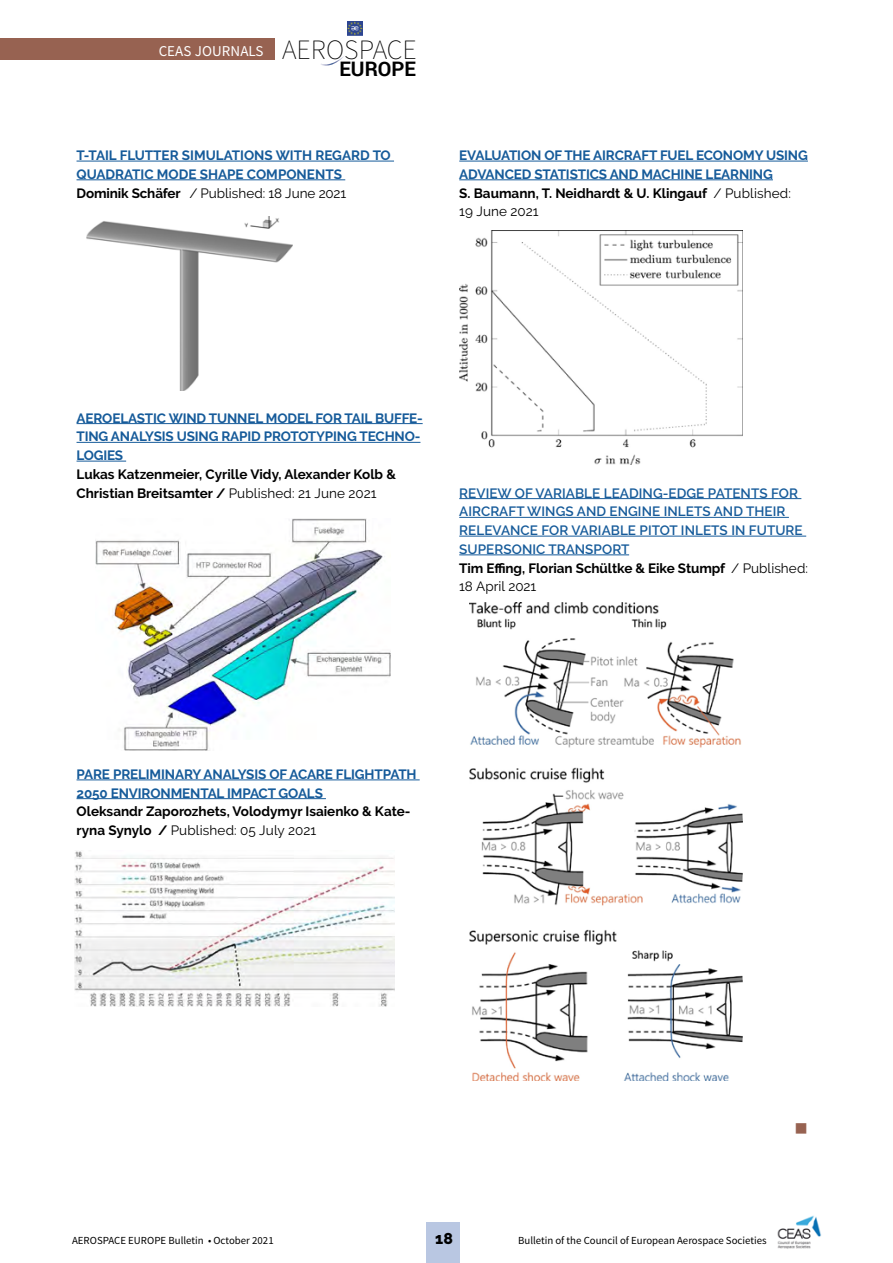
<style>
.page{position:relative;width:893px;height:1263px;background:#fff}
.page>*{position:absolute;margin:0;border:0;box-sizing:border-box;transform-origin:0 0}
.t1{font:700 19.95px "Roboto";color:#000}
.t2{font:18px "Wingdings";color:#976251}
.t3{font:800 15.75px "Raleway";color:#000}
.t4{font:15px "Source Sans Pro";letter-spacing:.005em;color:#fff}
.t5{font:700 13.5px/18.8px "Raleway";letter-spacing:-.01em;color:#165b9a}
.t6{font:600 13.5px/18.8px "Raleway";letter-spacing:.005em;color:#165b9a}
.t7{font:700 13.5px/18.8px "Raleway";color:#000}
.t8{font:10.8px "Source Sans Pro";color:#000}
.s1{font-weight:200;font-size:27.9px;color:#000}
.s2{color:#000}
.s3{font-weight:400;color:#000}
.s4{font-weight:400}
.s5{font-weight:700;color:#000}
</style>
<div class="page">
<div style="left:426px;top:1222px;width:34px;height:41px;background:#b9c7e2"></div>
<div style="left:0;top:38px;width:274px;height:22px;background:#976251"></div>
<svg style="left:321px;top:56px;width:23px;height:10px"></svg>
<img style="left:347px;top:21px;width:16px;height:14px">
<img style="left:777px;top:1215px;width:44px;height:34px">
<hr style="left:77px;top:161px;width:317px;height:1px;background:#165b9a">
<hr style="left:77px;top:179px;width:268px;height:1px;background:#165b9a">
<hr style="left:77px;top:423px;width:346px;height:1px;background:#165b9a">
<hr style="left:77px;top:442px;width:343px;height:1px;background:#165b9a">
<hr style="left:77px;top:461px;width:49px;height:1px;background:#165b9a">
<hr style="left:77px;top:779px;width:343px;height:1px;background:#165b9a">
<hr style="left:77px;top:798px;width:249px;height:1px;background:#165b9a">
<hr style="left:459px;top:161px;width:349px;height:1px;background:#165b9a">
<hr style="left:459px;top:179px;width:314px;height:1px;background:#165b9a">
<hr style="left:459px;top:498px;width:342px;height:1px;background:#165b9a">
<hr style="left:459px;top:517px;width:330px;height:1px;background:#165b9a">
<hr style="left:459px;top:536px;width:347px;height:1px;background:#165b9a">
<hr style="left:459px;top:554px;width:170px;height:1px;background:#165b9a">
<img style="left:86px;top:216px;width:206px;height:174px">
<img style="left:96px;top:518px;width:294px;height:233px">
<img style="left:74px;top:851px;width:321px;height:155px">
<img style="left:459px;top:230px;width:283px;height:235px">
<img style="left:469px;top:602px;width:273px;height:478px">
<p class="t4" style="left:159px;top:42px;width:260px">CEAS JOURNALS <span class="s1">AEROSPACE</span></p>
<h1 class="t1" style="left:339px;top:55px;width:78px">EUROPE</h1>
<p class="t5" style="left:77px;top:146px;width:316px">T-TAIL FLUTTER SIMULATIONS WITH REGARD TO<br>QUADRATIC MODE SHAPE COMPONENTS<br><span class="s2">Dominik Schäfer</span> <span class="s3">/ Published: 18 June 2021</span></p>
<p class="t5" style="left:459px;top:146px;width:350px">EVALUATION OF THE AIRCRAFT FUEL ECONOMY USING ADVANCED STATISTICS AND MACHINE LEARNING<br><span class="s2">S. Baumann, T. Neidhardt &amp; U. Klingauf</span> <span class="s3">/ Published:<br>19 June 2021</span></p>
<p class="t5" style="left:77px;top:408px;width:348px">AEROELASTIC WIND TUNNEL MODEL FOR TAIL BUFFE-<br>TING ANALYSIS USING RAPID PROTOTYPING TECHNO-<br>LOGIES</p>
<p class="t7" style="left:77px;top:465px;width:321px">Lukas Katzenmeier, Cyrille Vidy, Alexander Kolb &amp;<br>Christian Breitsamter / <span class="s4">Published: 21 June 2021</span></p>
<p class="t6" style="left:459px;top:483px;width:350px">REVIEW OF VARIABLE LEADING-EDGE PATENTS FOR AIRCRAFT WINGS AND ENGINE INLETS AND THEIR RELEVANCE FOR VARIABLE PITOT INLETS IN FUTURE SUPERSONIC TRANSPORT<br><span class="s5">Tim Effing, Florian Schültke &amp; Eike Stumpf</span> <span class="s3">/ Published:<br>18 April 2021</span></p>
<p class="t5" style="left:77px;top:765px;width:342px">PARE PRELIMINARY ANALYSIS OF ACARE FLIGHTPATH<br>2050 ENVIRONMENTAL IMPACT GOALS</p>
<p class="t7" style="left:77px;top:802px;width:335px">Oleksandr Zaporozhets, Volodymyr Isaienko &amp; Kate&shy;ryna Synylo / <span class="s4">Published: 05 July 2021</span></p>
<h2 class="t2" style="left:794px;top:1119px;width:15px">■</h2>
<p class="t8" style="left:72px;top:1233px;width:203px">AEROSPACE EUROPE Bulletin • October 2021</p>
<p class="t3" style="left:435px;top:1229px;width:19px">18</p>
<p class="t8" style="left:518px;top:1233px;width:250px">Bulletin of the Council of European Aerospace Societies</p>
</div>
